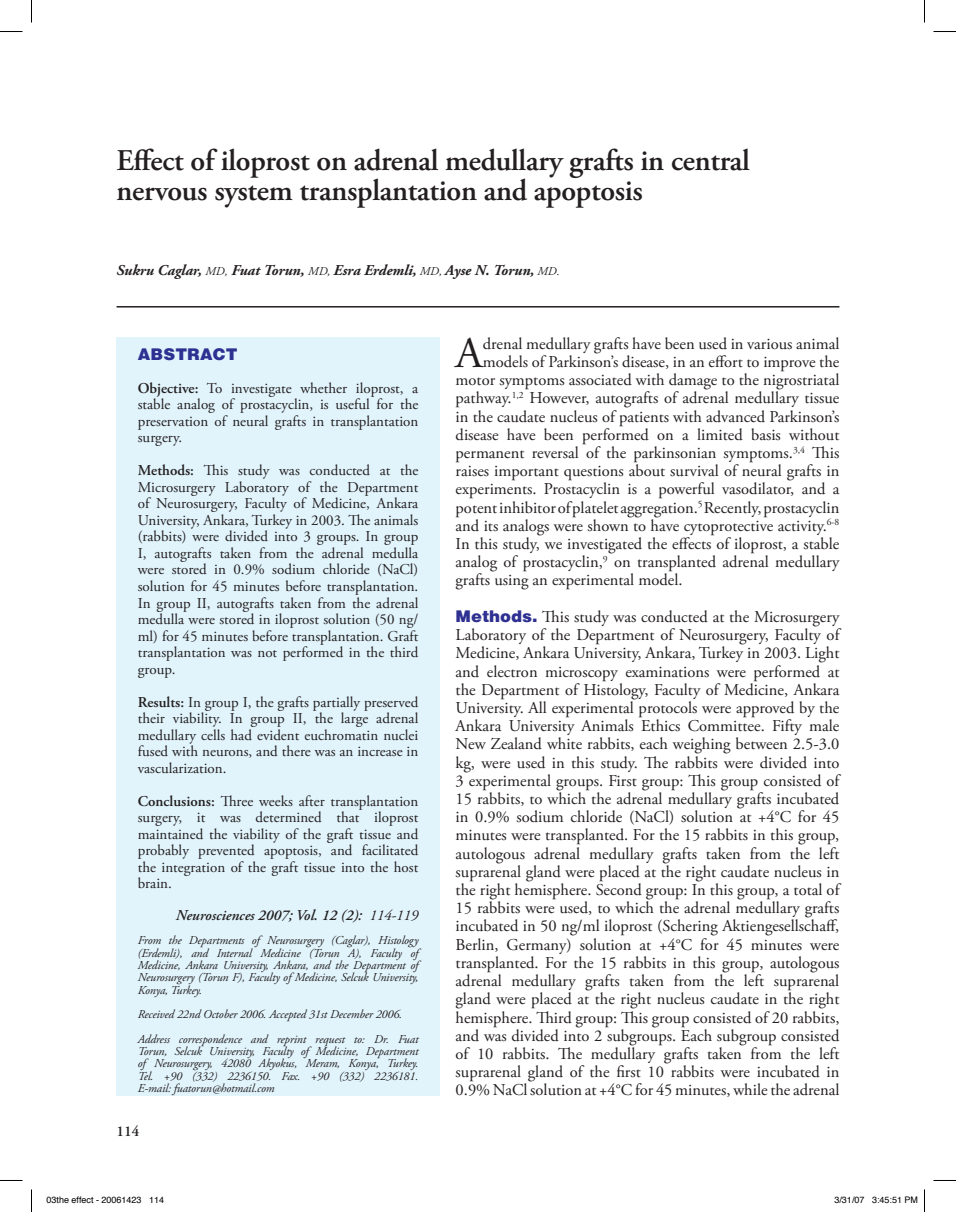
<style>
.page{position:relative;width:956px;height:1212px;background:#fff}
.page>*{position:absolute;margin:0;border:0;box-sizing:border-box;transform-origin:0 0}
.t1{font:43.65px "Adobe Garamond Pro";color:#231f20}
.t2{font:600 30px/30px "Adobe Garamond Pro";letter-spacing:-.01em;color:#231f20}
.t3{font:16.5px/18.1px "Adobe Garamond Pro";color:#231f20;text-align:justify}
.t4{font:900 16.5px "Helvetica";color:#2e3092}
.t5{font:15px/16.5px "Adobe Garamond Pro";color:#231f20;text-align:justify}
.t6{font:italic 700 15px "Adobe Garamond Pro";color:#231f20}
.t7{font:italic 600 15px "Adobe Garamond Pro";color:#231f20}
.t8{font:600 15px "Adobe Garamond Pro";color:#231f20}
.t9{font:italic 12px/12.3px "Adobe Garamond Pro";letter-spacing:-.01em;color:#231f20;text-align:justify}
.t10{font:9px "Helvetica";color:#000}
.s1{font-weight:400;font-size:12px}
.s2{font-weight:600}
.s3{font-weight:400}
.s4{font-family:"Helvetica";font-weight:900;color:#2e3092}
</style>
<div class="page">
<hr style="left:117px;top:306px;width:722px;height:1px;background:#231f20">
<div style="left:117px;top:337px;width:323px;height:757px;background:#e1f4fc"></div>
<svg style="left:0;top:31px;width:22px;height:1px"></svg>
<svg style="left:933px;top:31px;width:23px;height:1px"></svg>
<svg style="left:31px;top:0;width:1px;height:22px"></svg>
<svg style="left:31px;top:1189px;width:1px;height:22px"></svg>
<svg style="left:924px;top:0;width:1px;height:22px"></svg>
<svg style="left:924px;top:1189px;width:1px;height:22px"></svg>
<h2 class="t2" style="left:117px;top:146px;width:635px">Effect of iloprost on adrenal medullary grafts in central nervous system transplantation and apoptosis</h2>
<p class="t6" style="left:117px;top:262px;width:445px">Sukru Caglar, <span class="s1">MD,</span> Fuat Torun, <span class="s1">MD,</span> Esra Erdemli, <span class="s1">MD,</span> Ayse N. Torun, <span class="s1">MD.</span></p>
<p class="t4" style="left:138px;top:344px;width:101px">ABSTRACT</p>
<p class="t5" style="left:138px;top:380px;width:282px"><span class="s2">Objective:</span> To investigate whether iloprost, a stable analog of prostacyclin, is useful for the preservation of neural grafts in transplantation surgery.</p>
<p class="t5" style="left:138px;top:463px;width:282px"><span class="s2">Methods:</span> This study was conducted at the Microsurgery Laboratory of the Department of Neurosurgery, Faculty of Medicine, Ankara University, Ankara, Turkey in 2003. The animals (rabbits) were divided into 3 groups. In group I, autografts taken from the adrenal medulla were stored in 0.9% sodium chloride (NaCl) solution for 45 minutes before transplantation.<br>In group II, autografts taken from the adrenal medulla were stored in iloprost solution (50 ng/ ml) for 45 minutes before transplantation. Graft transplantation was not performed in the third group.</p>
<p class="t5" style="left:138px;top:694px;width:282px"><span class="s2">Results:</span> In group I, the grafts partially preserved their viability. In group II, the large adrenal medullary cells had evident euchromatin nuclei fused with neurons, and there was an increase in vascularization.</p>
<p class="t5" style="left:138px;top:793px;width:282px"><span class="s2">Conclusions:</span> Three weeks after transplantation surgery, it was determined that iloprost maintained the viability of the graft tissue and probably prevented apoptosis, and facilitated the integration of the graft tissue into the host brain.</p>
<p class="t7" style="left:176px;top:906px;width:244px">Neurosciences 2007; Vol. 12 (2): <span class="s3">114-119</span></p>
<p class="t9" style="left:138px;top:934px;width:282px">From the Departments of Neurosurgery (Caglar), Histology (Erdemli), and Internal Medicine (Torun A), Faculty of Medicine, Ankara University, Ankara, and the Department of Neurosurgery (Torun F), Faculty of Medicine, Selcuk University, Konya, Turkey.</p>
<p class="t9" style="left:138px;top:1002px;width:282px;line-height:24.6px">Received 22nd October 2006. Accepted 31st December 2006.<br>Address correspondence and reprint request to: Dr. Fuat</p>
<p class="t9" style="left:138px;top:1045px;width:282px">Torun, Selcuk University, Faculty of Medicine, Department of Neurosurgery, 42080 Akyokus, Meram, Konya, Turkey.<br>Tel. +90 (332) 2236150. Fax. +90 (332) 2236181.<br>E-mail: fuatorun@hotmail.com</p>
<p class="t8" style="left:117px;top:1121px;width:24px">114</p>
<h1 class="t1" style="left:456px;top:326px;width:29px">A</h1>
<p class="t3" style="left:483px;top:335px;width:358px">drenal medullary grafts have been used in various animal</p>
<p class="t3" style="left:483px;top:353px;width:358px">models of Parkinson’s disease, in an effort to improve the</p>
<p class="t3" style="left:456px;top:371px;width:385px">motor symptoms associated with damage to the nigrostriatal</p>
<p class="t3" style="left:456px;top:389px;width:385px">pathway.<sup>1,2</sup> However, autografts of adrenal medullary tissue</p>
<p class="t3" style="left:456px;top:408px;width:385px">in the caudate nucleus of patients with advanced Parkinson’s</p>
<p class="t3" style="left:456px;top:426px;width:385px">disease have been performed on a limited basis without</p>
<p class="t3" style="left:456px;top:444px;width:385px">permanent reversal of the parkinsonian symptoms.<sup>3,4</sup> This</p>
<p class="t3" style="left:456px;top:462px;width:385px">raises important questions about survival of neural grafts in</p>
<p class="t3" style="left:456px;top:480px;width:385px">experiments. Prostacyclin is a powerful vasodilator, and a</p>
<p class="t3" style="left:456px;top:499px;width:385px">potent inhibitor of platelet aggregation.<sup>5</sup> Recently, prostacyclin</p>
<p class="t3" style="left:456px;top:517px;width:385px">and its analogs were shown to have cytoprotective activity.<sup>6-8</sup></p>
<p class="t3" style="left:456px;top:535px;width:385px">In this study, we investigated the effects of iloprost, a stable</p>
<p class="t3" style="left:456px;top:553px;width:385px">analog of prostacyclin,<sup>9</sup> on transplanted adrenal medullary</p>
<p class="t3" style="left:456px;top:571px;width:228px">grafts using an experimental model.</p>
<p class="t3" style="left:456px;top:608px;width:385px"><span class="s4">Methods.</span> This study was conducted at the Microsurgery Laboratory of the Department of Neurosurgery, Faculty of Medicine, Ankara University, Ankara, Turkey in 2003. Light and electron microscopy examinations were performed at the Department of Histology, Faculty of Medicine, Ankara University. All experimental protocols were approved by the Ankara University Animals Ethics Committee. Fifty male New Zealand white rabbits, each weighing between 2.5-3.0 kg, were used in this study. The rabbits were divided into 3 experimental groups. First group: This group consisted of 15 rabbits, to which the adrenal medullary grafts incubated in 0.9% sodium chloride (NaCl) solution at +4°C for 45 minutes were transplanted. For the 15 rabbits in this group, autologous adrenal medullary grafts taken from the left suprarenal gland were placed at the right caudate nucleus in the right hemisphere. Second group: In this group, a total of 15 rabbits were used, to which the adrenal medullary grafts incubated in 50 ng/ml iloprost (Schering Aktiengesellschaff, Berlin, Germany) solution at +4°C for 45 minutes were transplanted. For the 15 rabbits in this group, autologous adrenal medullary grafts taken from the left suprarenal gland were placed at the right nucleus caudate in the right hemisphere. Third group: This group consisted of 20 rabbits, and was divided into 2 subgroups. Each subgroup consisted of 10 rabbits. The medullary grafts taken from the left suprarenal gland of the first 10 rabbits were incubated in 0.9% NaCl solution at +4°C for 45 minutes, while the adrenal</p>
<p class="t10" style="left:46px;top:1191px;width:119px">03the effect - 20061423 114</p>
<p class="t10" style="left:834px;top:1191px;width:85px">3/31/07 3:45:51 PM</p>
</div>
